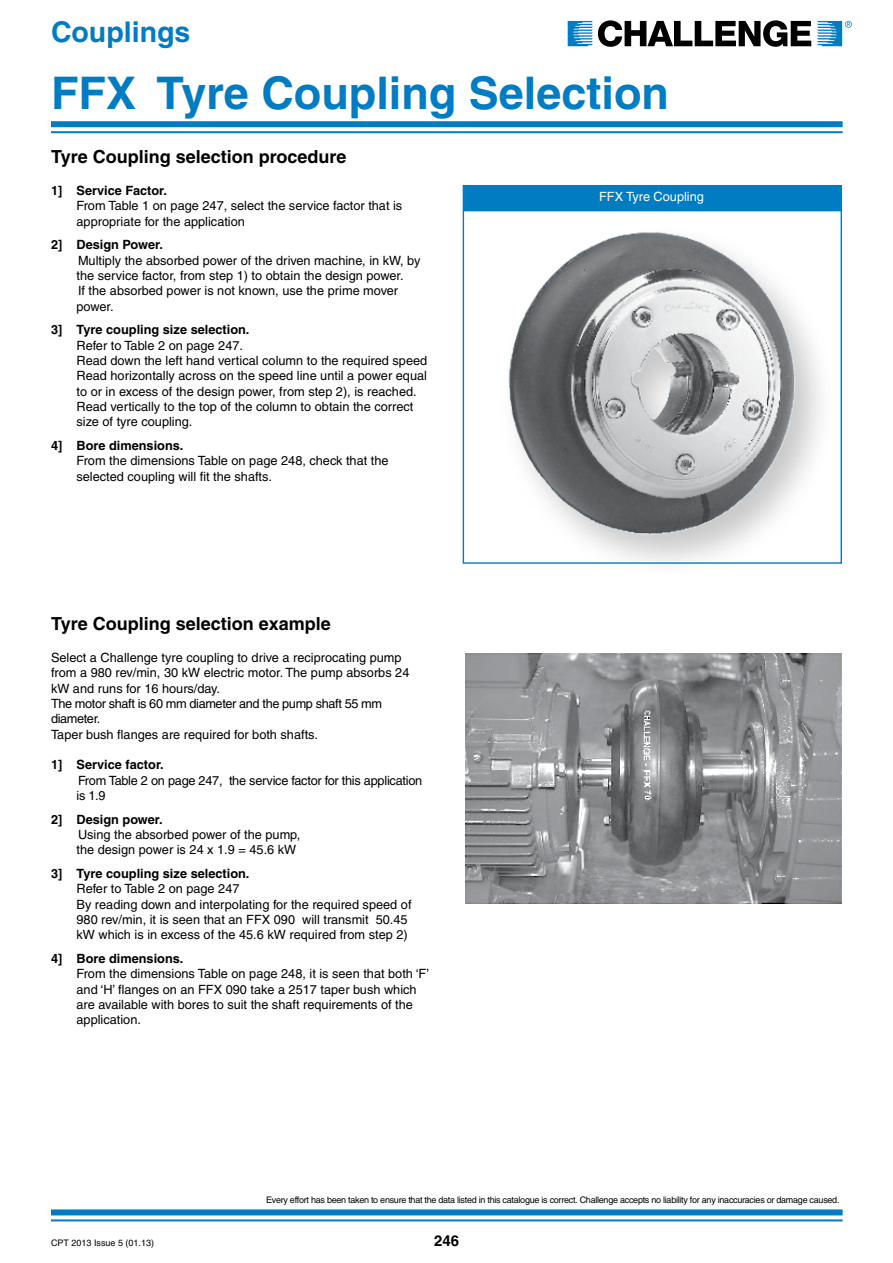
<style>
.page{position:relative;width:893px;height:1263px;background:#fff}
.page>*{position:absolute;margin:0;border:0;box-sizing:border-box;transform-origin:0 0}
.t1{font:700 45px "Helvetica";color:#007cc3}
.t2{font:700 28.5px "Helvetica";color:#007cc3}
.t3{font:700 18px "Helvetica";color:#000}
.t4{font:700 15px "Helvetica";color:#000}
.t5{font:12.75px/15.3px "Helvetica";color:#000}
.t6{font:12.75px/15.3px "Helvetica";letter-spacing:-.02em;color:#000}
.t7{font:12.75px "Helvetica";color:#fff}
.t8{font:9px "Helvetica";letter-spacing:-.03em;color:#000}
.t9{font:9px "Helvetica";color:#000}
.s1{font-weight:700}
</style>
<div class="page">
<div style="left:51px;top:121px;width:792px;height:6px;background:#007cc3"></div>
<hr style="left:51px;top:131px;width:792px;height:2px;background:#007cc3">
<div style="left:51px;top:1209px;width:792px;height:6px;background:#007cc3"></div>
<hr style="left:51px;top:1219px;width:792px;height:2px;background:#007cc3">
<svg style="left:568px;top:20px;width:243px;height:27px"></svg>
<svg style="left:817px;top:21px;width:35px;height:25px"></svg>
<div style="left:496px;top:221px;width:343px;height:360px;background:#000;opacity:.22"></div>
<img style="left:497px;top:228px;width:309px;height:320px">
<div style="left:463px;top:185px;width:378px;height:26px;background:#007cc3"></div>
<img style="left:465px;top:653px;width:377px;height:251px">
<p class="t2" style="left:51px;top:15px;width:141px">Couplings</p>
<p class="t1" style="left:51px;top:66px;width:619px">FFX Tyre Coupling Selection</p>
<p class="t3" style="left:51px;top:145px;width:297px">Tyre Coupling selection procedure</p>
<p class="t5" style="left:76px;top:183px;width:327px;text-indent:-25px"><span class="s1">1] Service Factor.<br></span>From Table 1 on page 247, select the service factor that is appropriate for the application</p>
<p class="t5" style="left:76px;top:237px;width:345px;text-indent:-26px"><span class="s1">2] Design Power.<br></span>Multiply the absorbed power of the driven machine, in kW, by the service factor, from step 1) to obtain the design power.<br>If the absorbed power is not known, use the prime mover power.</p>
<p class="t5" style="left:76px;top:322px;width:352px;text-indent:-26px"><span class="s1">3] Tyre coupling size selection.<br></span>Refer to Table 2 on page 247.<br>Read down the left hand vertical column to the required speed Read horizontally across on the speed line until a power equal to or in excess of the design power, from step 2), is reached.<br>Read vertically to the top of the column to obtain the correct size of tyre coupling.</p>
<p class="t5" style="left:76px;top:438px;width:314px;text-indent:-26px"><span class="s1">4] Bore dimensions.<br></span>From the dimensions Table on page 248, check that the selected coupling will fit the shafts.</p>
<p class="t3" style="left:51px;top:612px;width:281px">Tyre Coupling selection example</p>
<p class="t5" style="left:51px;top:650px;width:360px">Select a Challenge tyre coupling to drive a reciprocating pump from a 980 rev/min, 30 kW electric motor. The pump absorbs 24 kW and runs for 16 hours/day.<br>The motor shaft is 60 mm diameter and the pump shaft 55 mm diameter.<br>Taper bush flanges are required for both shafts.</p>
<p class="t6" style="left:76px;top:757px;width:347px;text-indent:-26px"><span class="s1">1] Service factor.<br></span>From Table 2 on page 247, the service factor for this application is 1.9</p>
<p class="t5" style="left:76px;top:811px;width:225px;text-indent:-26px"><span class="s1">2] Design power.<br></span>Using the absorbed power of the pump, the design power is 24 x 1.9 = 45.6 kW</p>
<p class="t5" style="left:76px;top:866px;width:337px;text-indent:-26px"><span class="s1">3] Tyre coupling size selection.<br></span>Refer to Table 2 on page 247<br>By reading down and interpolating for the required speed of 980 rev/min, it is seen that an FFX 090 will transmit 50.45 kW which is in excess of the 45.6 kW required from step 2)</p>
<p class="t5" style="left:76px;top:951px;width:354px;text-indent:-26px"><span class="s1">4] Bore dimensions.<br></span>From the dimensions Table on page 248, it is seen that both ‘F’ and ‘H’ flanges on an FFX 090 take a 2517 taper bush which are available with bores to suit the shaft requirements of the application.</p>
<p class="t7" style="left:599px;top:190px;width:106px">FFX Tyre Coupling</p>
<p class="t9" style="left:51px;top:1237px;width:105px">CPT 2013 Issue 5 (01.13)</p>
<p class="t8" style="left:266px;top:1194px;width:575px">Every effort has been taken to ensure that the data listed in this catalogue is correct. Challenge accepts no liability for any inaccuracies or damage caused.</p>
<p class="t4" style="left:434px;top:1232px;width:27px">246</p>
</div>
